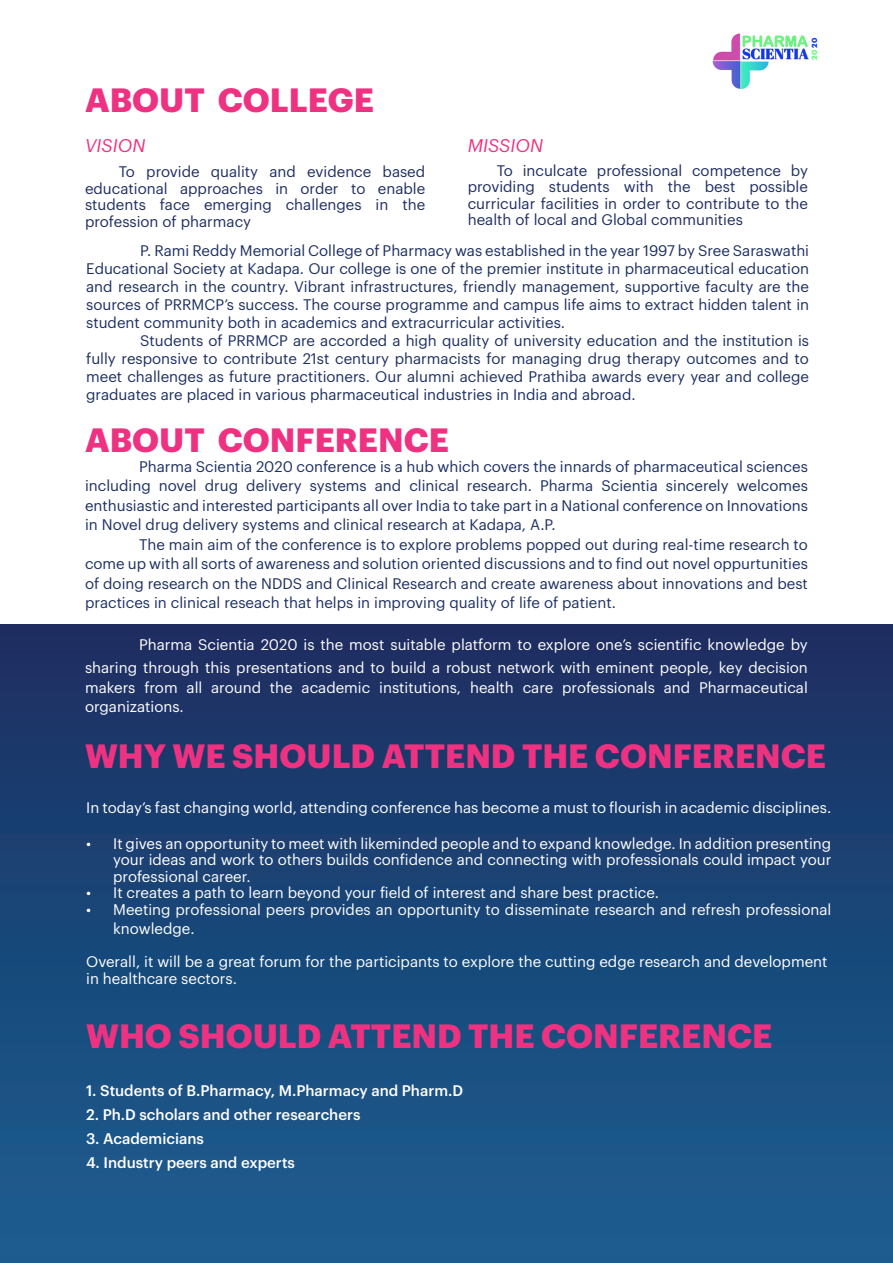
<style>
.page{position:relative;width:893px;height:1263px;background:#fff}
.page>*{position:absolute;margin:0;border:0;box-sizing:border-box;transform-origin:0 0}
.t1{font:700 33px "Graphik";color:#ee3281}
.t2{font:italic 18px "Graphik";color:#ee3281}
.t3{font:15px/18px "Graphik";color:#1e3062;text-align:justify}
.t4{font:15px/16.5px "Graphik";color:#fff}
.t5{font:15px/16.5px "Graphik";color:#202e61;text-align:justify}
.t6{font:500 15px "Graphik";color:#fff}
.t7{font:700 7.35px "Graphik";color:#68fa7b}
.s1{color:#0c3bfd}
</style>
<div class="page">
<div style="left:0;top:625px;width:893px;height:638px;background:linear-gradient(to bottom,#1b2f61,#1b5f91)"></div>
<img style="left:712px;top:33px;width:97px;height:57px">
<p class="t1" style="left:85px;top:75px;width:290px">ABOUT COLLEGE</p>
<p class="t2" style="left:85px;top:132px;width:62px">VISION</p>
<p class="t2" style="left:468px;top:132px;width:77px">MISSION</p>
<p class="t7" style="left:809px;top:60px;width:23px;rotate:-90deg">20<span class="s1">20</span></p>
<p class="t5" style="left:85px;top:162px;width:342px;text-indent:34px">To provide quality and evidence based educational approaches in order to enable students face emerging challenges in the profession of pharmacy</p>
<p class="t5" style="left:468px;top:161px;width:342px;text-indent:29px">To inculcate professional competence by providing students with the best possible curricular facilities in order to contribute to the health of local and Global communities</p>
<p class="t3" style="left:86px;top:240px;width:724px;text-indent:54px">P. Rami Reddy Memorial College of Pharmacy was established in the year 1997 by Sree Saraswathi Educational Society at Kadapa. Our college is one of the premier institute in pharmaceutical education and research in the country. Vibrant infrastructures, friendly management, supportive faculty are the sources of PRRMCP’s success. The course programme and campus life aims to extract hidden talent in student community both in academics and extracurricular activities.</p>
<p class="t3" style="left:86px;top:330px;width:724px;text-indent:54px">Students of PRRMCP are accorded a high quality of university education and the institution is fully responsive to contribute 21st century pharmacists for managing drug therapy outcomes and to meet challenges as future practitioners. Our alumni achieved Prathiba awards every year and college graduates are placed in various pharmaceutical industries in India and abroad.</p>
<p class="t1" style="left:85px;top:415px;width:365px">ABOUT CONFERENCE</p>
<p class="t3" style="left:85px;top:455px;width:724px;line-height:19.5px;text-indent:54px">Pharma Scientia 2020 conference is a hub which covers the innards of pharmaceutical sciences including novel drug delivery systems and clinical research. Pharma Scientia sincerely welcomes enthusiastic and interested participants all over India to take part in a National conference on Innovations in Novel drug delivery systems and clinical research at Kadapa, A.P.</p>
<p class="t3" style="left:85px;top:533px;width:724px;line-height:19.5px;text-indent:54px">The main aim of the conference is to explore problems popped out during real-time research to come up with all sorts of awareness and solution oriented discussions and to find out novel oppurtunities of doing research on the NDDS and Clinical Research and create awareness about innovations and best practices in clinical reseach that helps in improving quality of life of patient.</p>
<p class="t4" style="left:85px;top:632px;width:724px;line-height:22.5px;text-align:right">Pharma Scientia 2020 is the most suitable platform to explore one’s scientific knowledge by sharing through this presentations and to build a robust network with eminent people, key decision</p>
<p class="t4" style="left:85px;top:676px;width:724px;line-height:19.5px">makers from all around the academic institutions, health care professionals and Pharmaceutical organizations.</p>
<p class="t1" style="left:85px;top:731px;width:742px">WHY WE SHOULD ATTEND THE CONFERENCE</p>
<p class="t4" style="left:86px;top:798px;width:747px">In today’s fast changing world, attending conference has become a must to flourish in academic disciplines.</p>
<p class="t4" style="left:113px;top:834px;width:720px;text-align:justify;text-indent:-27px">• It gives an opportunity to meet with likeminded people and to expand knowledge. In addition presenting your ideas and work to others builds confidence and connecting with professionals could impact your professional career.</p>
<p class="t4" style="left:86px;top:883px;width:574px">• It creates a path to learn beyond your field of interest and share best practice.</p>
<p class="t4" style="left:113px;top:898px;width:720px;line-height:19.5px;text-indent:-27px">• Meeting professional peers provides an opportunity to disseminate research and refresh professional knowledge.</p>
<p class="t4" style="left:86px;top:952px;width:743px">Overall, it will be a great forum for the participants to explore the cutting edge research and development</p>
<p class="t4" style="left:86px;top:969px;width:152px">in healthcare sectors.</p>
<p class="t1" style="left:86px;top:1011px;width:688px">WHO SHOULD ATTEND THE CONFERENCE</p>
<p class="t6" style="left:86px;top:1079px;width:378px">1. Students of B.Pharmacy, M.Pharmacy and Pharm.D</p>
<p class="t6" style="left:86px;top:1103px;width:276px">2. Ph.D scholars and other researchers</p>
<p class="t6" style="left:86px;top:1127px;width:119px">3. Academicians</p>
<p class="t6" style="left:86px;top:1151px;width:210px">4. Industry peers and experts</p>
</div>
